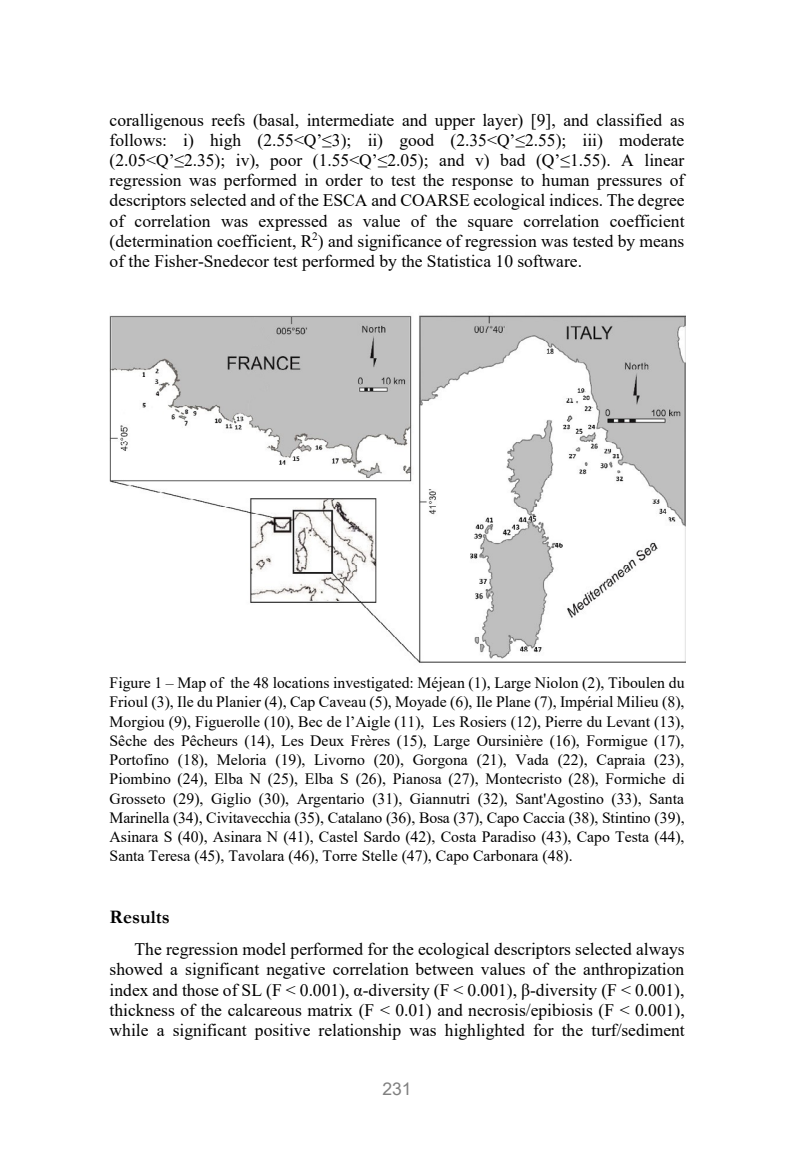
<style>
.page{position:relative;width:794px;height:1166px;background:#fff}
.page>*{position:absolute;margin:0;border:0;box-sizing:border-box;transform-origin:0 0}
.t1{font:700 19.25px "Garamond";color:#000}
.t2{font:17.5px/20.1px "Times New Roman";color:#000;text-align:justify}
.t3{font:17.5px "Arial";color:#808080}
.t4{font:15.75px/19.2px "Times New Roman";color:#000;text-align:justify}
</style>
<div class="page">
<img style="left:110px;top:315px;width:575px;height:348px">
<p class="t2" style="left:110px;top:109px;width:576px">coralligenous reefs (basal, intermediate and upper layer) [9], and classified as follows: i) high (2.55&lt;Q’≤3); ii) good (2.35&lt;Q’≤2.55); iii) moderate (2.05&lt;Q’≤2.35); iv), poor (1.55&lt;Q’≤2.05); and v) bad (Q’≤1.55). A linear regression was performed in order to test the response to human pressures of descriptors selected and of the ESCA and COARSE ecological indices. The degree of correlation was expressed as value of the square correlation coefficient (determination coefficient, R<sup>2</sup>) and significance of regression was tested by means of the Fisher-Snedecor test performed by the Statistica 10 software.</p>
<p class="t4" style="left:110px;top:673px;width:577px">Figure 1 – Map of the 48 locations investigated: Méjean (1), Large Niolon (2), Tiboulen du Frioul (3), Ile du Planier (4), Cap Caveau (5), Moyade (6), Ile Plane (7), Impérial Milieu (8), Morgiou (9), Figuerolle (10), Bec de l’Aigle (11), Les Rosiers (12), Pierre du Levant (13), Sêche des Pêcheurs (14), Les Deux Frères (15), Large Oursinière (16), Formigue (17), Portofino (18), Meloria (19), Livorno (20), Gorgona (21), Vada (22), Capraia (23), Piombino (24), Elba N (25), Elba S (26), Pianosa (27), Montecristo (28), Formiche di Grosseto (29), Giglio (30), Argentario (31), Giannutri (32), Sant'Agostino (33), Santa Marinella (34), Civitavecchia (35), Catalano (36), Bosa (37), Capo Caccia (38), Stintino (39), Asinara S (40), Asinara N (41), Castel Sardo (42), Costa Paradiso (43), Capo Testa (44), Santa Teresa (45), Tavolara (46), Torre Stelle (47), Capo Carbonara (48).</p>
<p class="t1" style="left:110px;top:904px;width:62px">Results</p>
<p class="t2" style="left:110px;top:939px;width:576px;text-indent:25px">The regression model performed for the ecological descriptors selected always showed a significant negative correlation between values of the anthropization index and those of SL (F &lt; 0.001), α-diversity (F &lt; 0.001), β-diversity (F &lt; 0.001), thickness of the calcareous matrix (F &lt; 0.01) and necrosis/epibiosis (F &lt; 0.001), while a significant positive relationship was highlighted for the turf/sediment</p>
<p class="t3" style="left:382px;top:1077px;width:31px">231</p>
</div>
